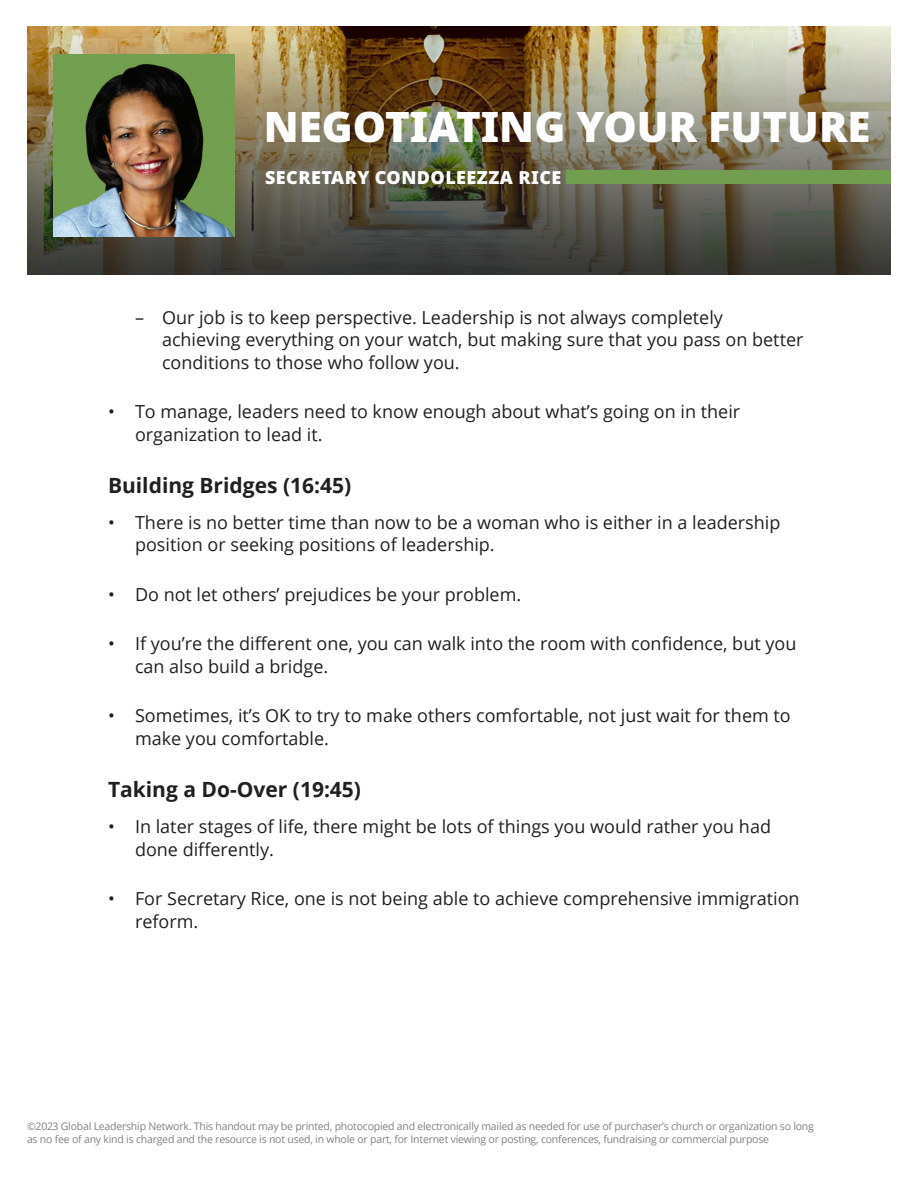
<style>
.page{position:relative;width:918px;height:1188px;background:#fff}
.page>*{position:absolute;margin:0;border:0;box-sizing:border-box;transform-origin:0 0}
.t1{font:900 42px "Noto Sans";color:#fff}
.Heading_1{font:700 21px "Open Sans";color:#231f20}
.t2{font:18px/22.5px "Open Sans";color:#231f20}
.t3{font:900 18px "Noto Sans";letter-spacing:.025em;color:#fff}
.t4{font:10.5px/13.5px "Open Sans";letter-spacing:-.02em;color:#808285}
</style>
<div class="page">
<img style="left:27px;top:26px;width:864px;height:248px">
<img style="left:53px;top:55px;width:181px;height:182px">
<div style="left:567px;top:170px;width:324px;height:14px;background:#729e4f"></div>
<p class="t1" style="left:264px;top:95px;width:608px">NEGOTIATING YOUR FUTURE</p>
<p class="t3" style="left:265px;top:164px;width:298px">SECRETARY CONDOLEEZZA RICE</p>
<p class="t2" style="left:162px;top:305px;width:643px;text-indent:-27px">– Our job is to keep perspective. Leadership is not always completely achieving everything on your watch, but making sure that you pass on better conditions to those who follow you.</p>
<p class="t2" style="left:135px;top:400px;width:607px;text-indent:-27px">• To manage, leaders need to know enough about what’s going on in their organization to lead it.</p>
<p class="Heading_1" style="left:108px;top:470px;width:245px">Building Bridges (16:45)</p>
<p class="t2" style="left:135px;top:511px;width:647px;text-indent:-27px">• There is no better time than now to be a woman who is either in a leadership position or seeking positions of leadership.</p>
<p class="t2" style="left:108px;top:583px;width:415px">• Do not let others’ prejudices be your problem.</p>
<p class="t2" style="left:135px;top:632px;width:663px;text-indent:-27px">• If you’re the different one, you can walk into the room with confidence, but you can also build a bridge.</p>
<p class="t2" style="left:135px;top:704px;width:657px;text-indent:-27px">• Sometimes, it’s OK to try to make others comfortable, not just wait for them to make you comfortable.</p>
<p class="Heading_1" style="left:108px;top:775px;width:255px">Taking a Do-Over (19:45)</p>
<p class="t2" style="left:135px;top:815px;width:638px;text-indent:-27px">• In later stages of life, there might be lots of things you would rather you had done differently.</p>
<p class="t2" style="left:135px;top:887px;width:666px;text-indent:-27px">• For Secretary Rice, one is not being able to achieve comprehensive immigration reform.</p>
<p class="t4" style="left:27px;top:1119px;width:788px">©2023 Global Leadership Network. This handout may be printed, photocopied and electronically mailed as needed for use of purchaser’s church or organization so long as no fee of any kind is charged and the resource is not used, in whole or part, for Internet viewing or posting, conferences, fundraising or commercial purpose</p>
</div>
